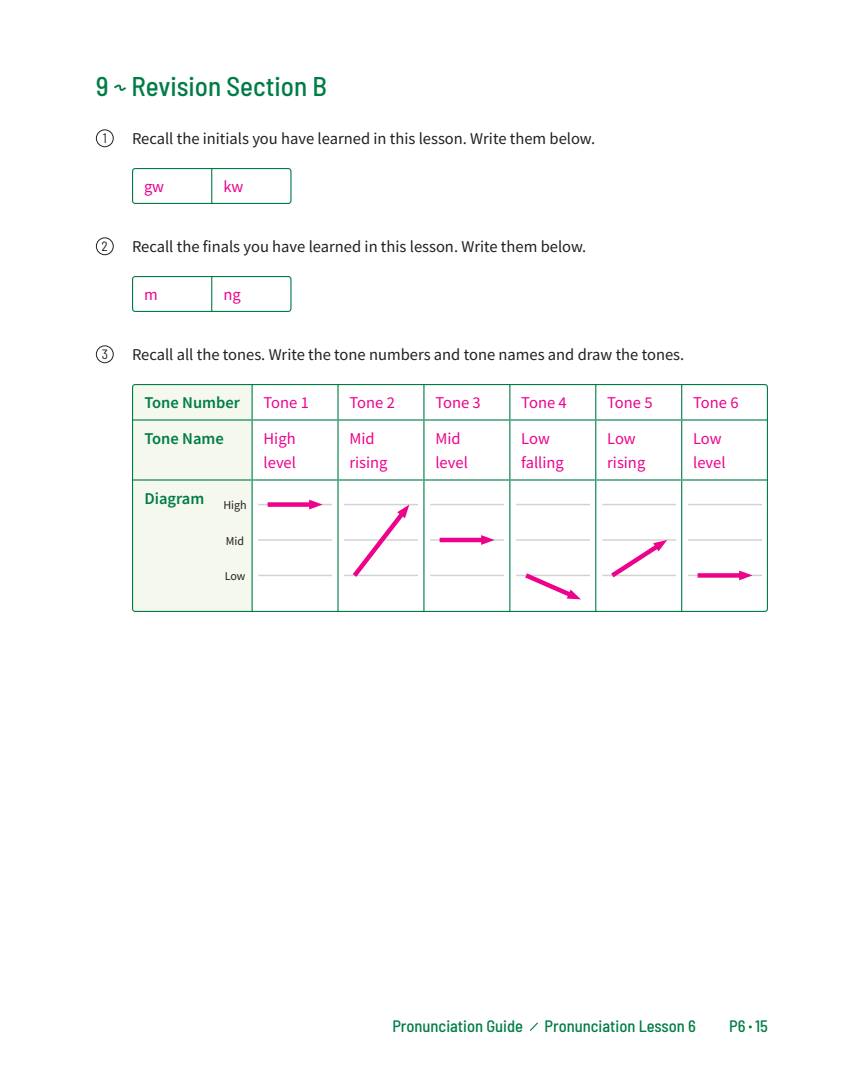
<style>
.page{position:relative;width:864px;height:1080px;background:#fff}
.page>*{position:absolute;margin:0;border:0;box-sizing:border-box;transform-origin:0 0}
.t1{font:500 semi-condensed 27px "Barlow";color:#007c45}
.Main-Regular{font:16.5px "Source Sans Pro";color:#231f20}
.Main-Regular-2{font:16.5px/24px "Source Sans Pro";color:#ed028c}
.Main-Regular_8T{font:16.5px "Source Sans Pro";color:#231f20}
.t2{font:500 semi-condensed 16.5px "Barlow";color:#007c45}
.Main-Regular-3{font:600 16.5px "Source Sans Pro";color:#007c45}
.Main-Regular-4{font:semi-condensed 13.5px "Barlow";color:#231f20}
.Main-Regular-5{font:12px "Source Sans Pro";color:#231f20}
</style>
<div class="page">
<svg style="left:529px;top:1022px;width:9px;height:9px"></svg>
<svg style="left:114px;top:84px;width:12px;height:7px"></svg>
<div style="left:96px;top:129px;width:18px;height:18px;border:1px solid #231f20;border-radius:50%"></div>
<div style="left:96px;top:237px;width:18px;height:18px;border:1px solid #231f20;border-radius:50%"></div>
<div style="left:96px;top:345px;width:18px;height:18px;border:1px solid #231f20;border-radius:50%"></div>
<hr style="left:211px;top:169px;width:1px;height:34px;background:#007c45">
<div style="left:132px;top:168px;width:160px;height:36px;border:1px solid #007c45;border-radius:3px"></div>
<hr style="left:211px;top:277px;width:1px;height:34px;background:#007c45">
<div style="left:132px;top:276px;width:160px;height:36px;border:1px solid #007c45;border-radius:3px"></div>
<div style="left:134px;top:386px;width:118px;height:224px;background:#f4f8ee"></div>
<hr style="left:133px;top:419px;width:119px;height:2px;background:#007c45">
<hr style="left:133px;top:479px;width:119px;height:2px;background:#007c45">
<hr style="left:252px;top:481px;width:1px;height:130px;background:#007c45">
<hr style="left:252px;top:385px;width:1px;height:34px;background:#007c45">
<hr style="left:337px;top:385px;width:2px;height:34px;background:#007c45">
<hr style="left:423px;top:385px;width:2px;height:34px;background:#007c45">
<hr style="left:509px;top:385px;width:1px;height:34px;background:#007c45">
<hr style="left:595px;top:385px;width:1px;height:34px;background:#007c45">
<hr style="left:681px;top:385px;width:1px;height:34px;background:#007c45">
<hr style="left:252px;top:419px;width:86px;height:2px;background:#007c45">
<hr style="left:252px;top:421px;width:1px;height:58px;background:#007c45">
<hr style="left:338px;top:419px;width:86px;height:2px;background:#007c45">
<hr style="left:337px;top:421px;width:2px;height:58px;background:#007c45">
<hr style="left:424px;top:419px;width:86px;height:2px;background:#007c45">
<hr style="left:423px;top:421px;width:2px;height:58px;background:#007c45">
<hr style="left:510px;top:419px;width:86px;height:2px;background:#007c45">
<hr style="left:509px;top:421px;width:1px;height:58px;background:#007c45">
<hr style="left:596px;top:419px;width:86px;height:2px;background:#007c45">
<hr style="left:595px;top:421px;width:1px;height:58px;background:#007c45">
<hr style="left:682px;top:419px;width:85px;height:2px;background:#007c45">
<hr style="left:681px;top:421px;width:1px;height:58px;background:#007c45">
<hr style="left:252px;top:479px;width:86px;height:2px;background:#007c45">
<hr style="left:338px;top:479px;width:86px;height:2px;background:#007c45">
<hr style="left:337px;top:481px;width:2px;height:130px;background:#007c45">
<hr style="left:424px;top:479px;width:86px;height:2px;background:#007c45">
<hr style="left:423px;top:481px;width:2px;height:130px;background:#007c45">
<hr style="left:510px;top:479px;width:86px;height:2px;background:#007c45">
<hr style="left:509px;top:481px;width:1px;height:130px;background:#007c45">
<hr style="left:596px;top:479px;width:86px;height:2px;background:#007c45">
<hr style="left:595px;top:481px;width:1px;height:130px;background:#007c45">
<hr style="left:682px;top:479px;width:85px;height:2px;background:#007c45">
<hr style="left:681px;top:481px;width:1px;height:130px;background:#007c45">
<hr style="left:258px;top:504px;width:74px;height:1px;background:#d1d2d4">
<hr style="left:258px;top:539px;width:74px;height:2px;background:#d1d2d4">
<hr style="left:258px;top:575px;width:74px;height:1px;background:#d1d2d4">
<hr style="left:430px;top:504px;width:74px;height:1px;background:#d1d2d4">
<hr style="left:430px;top:539px;width:74px;height:2px;background:#d1d2d4">
<hr style="left:430px;top:575px;width:74px;height:1px;background:#d1d2d4">
<hr style="left:344px;top:504px;width:74px;height:1px;background:#d1d2d4">
<hr style="left:344px;top:539px;width:74px;height:2px;background:#d1d2d4">
<hr style="left:344px;top:575px;width:74px;height:1px;background:#d1d2d4">
<hr style="left:516px;top:504px;width:74px;height:1px;background:#d1d2d4">
<hr style="left:516px;top:539px;width:74px;height:2px;background:#d1d2d4">
<hr style="left:516px;top:575px;width:74px;height:1px;background:#d1d2d4">
<hr style="left:602px;top:504px;width:74px;height:1px;background:#d1d2d4">
<hr style="left:602px;top:539px;width:74px;height:2px;background:#d1d2d4">
<hr style="left:602px;top:575px;width:74px;height:1px;background:#d1d2d4">
<hr style="left:688px;top:504px;width:74px;height:1px;background:#d1d2d4">
<hr style="left:688px;top:539px;width:74px;height:2px;background:#d1d2d4">
<hr style="left:688px;top:575px;width:74px;height:1px;background:#d1d2d4">
<div style="left:132px;top:384px;width:636px;height:228px;border:1px solid #007c45;border-radius:3px"></div>
<div style="left:268px;top:502px;width:45px;height:5px;background:#ed028c"></div>
<svg style="left:309px;top:500px;width:14px;height:9px"></svg>
<svg style="left:348px;top:505px;width:62px;height:72px"></svg>
<hr style="left:440px;top:538px;width:45px;height:4px;background:#ed028c">
<svg style="left:481px;top:535px;width:14px;height:10px"></svg>
<svg style="left:520px;top:573px;width:61px;height:27px"></svg>
<svg style="left:606px;top:539px;width:61px;height:39px"></svg>
<div style="left:698px;top:573px;width:45px;height:5px;background:#ed028c"></div>
<svg style="left:739px;top:571px;width:14px;height:9px"></svg>
<p class="t1" style="left:96px;top:67px;width:233px">9 Revision Section B</p>
<p class="Main-Regular" style="left:132px;top:128px;width:465px">Recall the initials you have learned in this lesson. Write them below.</p>
<p class="Main-Regular-4" style="left:103px;top:129px;width:6px">1</p>
<p class="Main-Regular-4" style="left:102px;top:237px;width:8px">2</p>
<p class="Main-Regular-4" style="left:102px;top:345px;width:8px">3</p>
<p class="Main-Regular-2" style="left:144px;top:174px;width:22px">gw</p>
<p class="Main-Regular-2" style="left:223px;top:174px;width:22px">kw</p>
<p class="Main-Regular" style="left:132px;top:236px;width:456px">Recall the finals you have learned in this lesson. Write them below.</p>
<p class="Main-Regular-2" style="left:144px;top:282px;width:15px">m</p>
<p class="Main-Regular-2" style="left:223px;top:282px;width:19px">ng</p>
<p class="Main-Regular_8T" style="left:132px;top:344px;width:554px">Recall all the tones. Write the tone numbers and tone names and draw the tones.</p>
<p class="Main-Regular-3" style="left:144px;top:392px;width:97px">Tone Number</p>
<p class="Main-Regular-3" style="left:144px;top:428px;width:81px">Tone Name</p>
<p class="Main-Regular-3" style="left:144px;top:488px;width:61px">Diagram</p>
<p class="Main-Regular-5" style="left:223px;top:498px;width:25px">High</p>
<p class="Main-Regular-5" style="left:226px;top:533px;width:20px">Mid</p>
<p class="Main-Regular-5" style="left:225px;top:568px;width:22px">Low</p>
<p class="Main-Regular-2" style="left:264px;top:390px;width:47px">Tone 1</p>
<p class="Main-Regular-2" style="left:349px;top:390px;width:47px">Tone 2</p>
<p class="Main-Regular-2" style="left:435px;top:390px;width:47px">Tone 3</p>
<p class="Main-Regular-2" style="left:521px;top:390px;width:47px">Tone 4</p>
<p class="Main-Regular-2" style="left:607px;top:390px;width:47px">Tone 5</p>
<p class="Main-Regular-2" style="left:693px;top:390px;width:47px">Tone 6</p>
<p class="Main-Regular-2" style="left:264px;top:426px;width:34px">High level</p>
<p class="Main-Regular-2" style="left:349px;top:426px;width:40px">Mid rising</p>
<p class="Main-Regular-2" style="left:435px;top:426px;width:34px">Mid level</p>
<p class="Main-Regular-2" style="left:521px;top:426px;width:44px">Low falling</p>
<p class="Main-Regular-2" style="left:607px;top:426px;width:40px">Low rising</p>
<p class="Main-Regular-2" style="left:693px;top:426px;width:34px">Low level</p>
<p class="t2" style="left:392px;top:1014px;width:132px">Pronunciation Guide</p>
<p class="t2" style="left:545px;top:1014px;width:153px">Pronunciation Lesson 6</p>
<p class="t2" style="left:729px;top:1014px;width:40px">P6 15</p>
</div>
